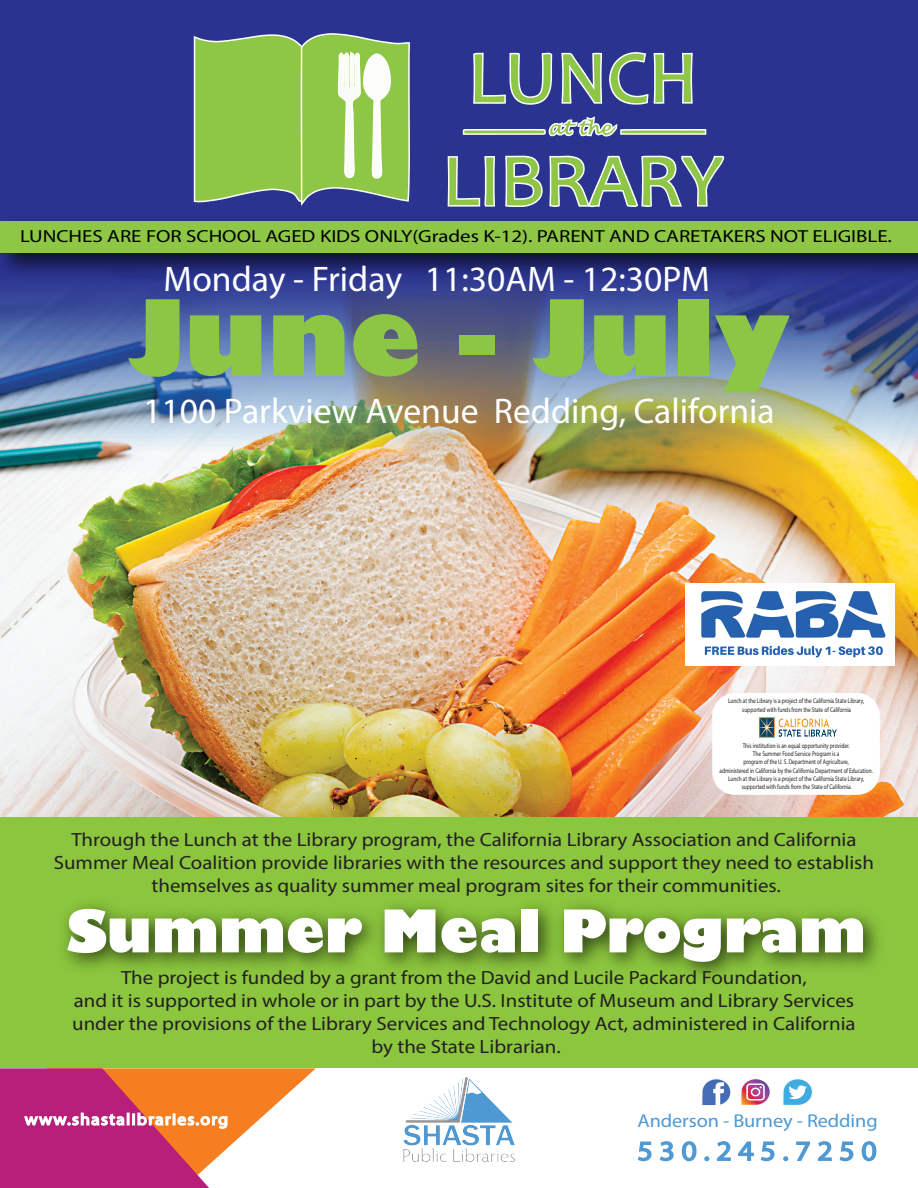
<style>
.page{position:relative;width:918px;height:1188px;background:#fff}
.page>*{position:absolute;margin:0;border:0;box-sizing:border-box;transform-origin:0 0}
.t1{font:800 102.45px "Gill Sans";color:#8dc644}
.t2{font:800 57.6px "Gill Sans";color:#fff}
.t3{font:35.7px "Myriad Pro";color:#fff}
.t4{font:27.6px "Myriad Pro";letter-spacing:.22em;color:#4e99d3;scale:1.09 1}
.t5{font:19.2px/23px "Myriad Pro";color:#231f20;text-align:center;scale:1.09 1}
.t6{font:18.6px "Myriad Pro";letter-spacing:-.005em;color:#4e99d3;scale:1.09 1}
.t7{font:17.55px "Myriad Pro";color:#000;scale:1.19 1}
.t8{font:6.75px/8.1px "Myriad Pro";color:#231f20;text-align:center;scale:.79 1}
</style>
<div class="page">
<img style="left:0;top:470px;width:918px;height:347px">
<img style="left:0;top:0;width:918px;height:470px">
<img style="left:0;top:209px;width:918px;height:77px">
<div style="left:0;top:221px;width:918px;height:32px;background:#8ec645"></div>
<svg style="left:0;top:817px;width:918px;height:252px;background:#83ba3a"></svg>
<div style="left:0;top:1068px;width:918px;height:115px;background:#fff"></div>
<img style="left:403px;top:1077px;width:112px;height:85px">
<svg style="left:0;top:1068px;width:316px;height:120px"></svg>
<svg style="left:637px;top:1141px;width:15px;height:21px"></svg>
<svg style="left:659px;top:1141px;width:15px;height:21px"></svg>
<svg style="left:681px;top:1141px;width:16px;height:21px"></svg>
<svg style="left:704px;top:1156px;width:5px;height:5px"></svg>
<svg style="left:716px;top:1141px;width:59px;height:21px"></svg>
<svg style="left:783px;top:1156px;width:5px;height:5px"></svg>
<svg style="left:796px;top:1141px;width:14px;height:20px"></svg>
<svg style="left:817px;top:1141px;width:15px;height:20px"></svg>
<svg style="left:839px;top:1141px;width:15px;height:21px"></svg>
<svg style="left:861px;top:1141px;width:16px;height:21px"></svg>
<img style="left:783px;top:1079px;width:29px;height:27px">
<img style="left:701px;top:1079px;width:30px;height:27px">
<img style="left:741px;top:1079px;width:29px;height:26px">
<div style="left:712px;top:693px;width:168px;height:102px;background:#fff;border-radius:23px"></div>
<img style="left:756px;top:716px;width:81px;height:23px">
<svg style="left:505px;top:156px;width:38px;height:51px;background:#85a185"></svg>
<svg style="left:561px;top:53px;width:41px;height:51px;background:#7f9988"></svg>
<svg style="left:654px;top:53px;width:39px;height:51px;background:#7b9488"></svg>
<svg style="left:609px;top:52px;width:39px;height:53px;background:#63778b"></svg>
<svg style="left:549px;top:156px;width:176px;height:51px;background:#6b8288"></svg>
<svg style="left:473px;top:53px;width:79px;height:52px;background:#667b8b"></svg>
<svg style="left:448px;top:156px;width:47px;height:51px;background:#6f848b"></svg>
<svg style="left:463px;top:116px;width:243px;height:21px;background:#63709b"></svg>
<svg style="left:194px;top:33px;width:216px;height:173px;background:#96c169"></svg>
<img style="left:685px;top:583px;width:210px;height:82px">
<p class="t7" style="left:20px;top:225px;width:734px">LUNCHES ARE FOR SCHOOL AGED KIDS ONLY(Grades K-12). PARENT AND CARETAKERS NOT ELIGIBLE.</p>
<h3 class="t3" style="left:163px;top:258px;width:548px">Monday - Friday 11:30AM - 12:30PM</h3>
<h1 class="t1" style="left:128px;top:274px;width:664px">June - July</h1>
<h3 class="t3" style="left:143px;top:389px;width:633px">1100 Parkview Avenue Redding, California</h3>
<p class="t8" style="left:728px;top:697px;width:174px">Lunch at the Library is a project of the California State Library, supported with funds from the State of California</p>
<p class="t8" style="left:719px;top:742px;width:196px">This institution is an equal opportunity provider.<br>The Summer Food Service Program is a<br>program of the U. S. Department of Agriculture,<br>administered in California by the California Department of Education.<br>Lunch at the Library is a project of the California State Library, supported with funds from the State of California.</p>
<p class="t5" style="left:54px;top:828px;width:754px">Through the Lunch at the Library program, the California Library Association and California<br>Summer Meal Coalition provide libraries with the resources and support they need to establish themselves as quality summer meal program sites for their communities.</p>
<h2 class="t2" style="left:67px;top:895px;width:801px">Summer Meal Program</h2>
<p class="t5" style="left:72px;top:966px;width:720px">The project is funded by a grant from the David and Lucile Packard Foundation,<br>and it is supported in whole or in part by the U.S. Institute of Museum and Library Services under the provisions of the Library Services and Technology Act, administered in California by the State Librarian.</p>
<p class="t6" style="left:637px;top:1110px;width:222px">Anderson - Burney - Redding</p>
<h3 class="t4" style="left:637px;top:1134px;width:221px">530.245.7250</h3>
</div>
